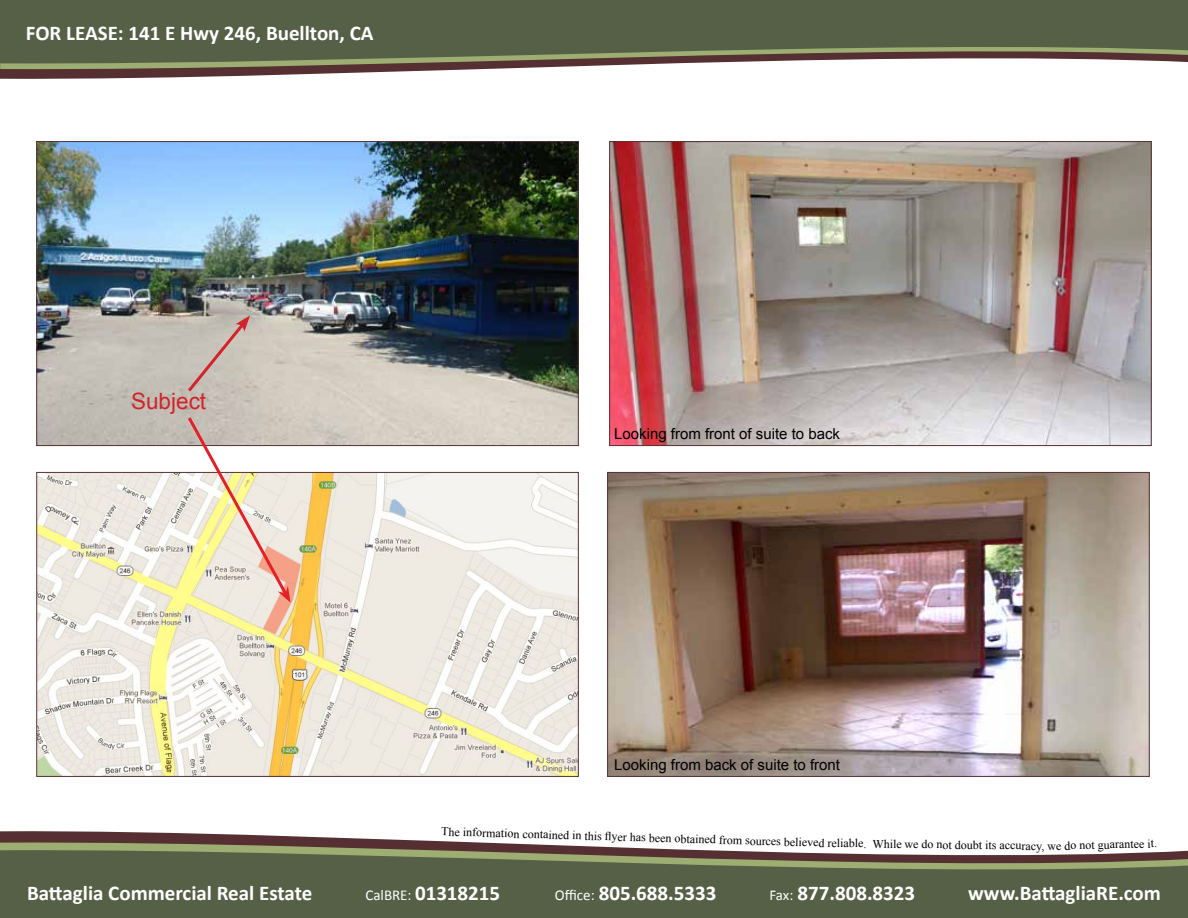
<style>
.page{position:relative;width:1188px;height:918px;background:#fff}
.page>*{position:absolute;margin:0;border:0;box-sizing:border-box;transform-origin:0 0}
.t1{font:22.5px "Arial";color:#d2232a}
.t2{font:700 21px "Calibri";color:#fff}
.t3{font:15px "Arial";color:#000}
.t4{font:12px "Times New Roman";color:#000}
.s1{font-weight:400;font-size:15px}
</style>
<div class="page">
<svg style="left:0;top:831px;width:434px;height:10px;fill:#562f32"></svg>
<svg style="left:0;top:841px;width:635px;height:7px;background:#847464"></svg>
<svg style="left:0;top:848px;width:1188px;height:54px;background:#636a51"></svg>
<svg style="left:0;top:71px;width:414px;height:8px;fill:#562f32"></svg>
<svg style="left:0;top:65px;width:616px;height:6px;background:#826f62"></svg>
<svg style="left:0;top:15px;width:1188px;height:50px;background:#626950"></svg>
<div style="left:0;top:0;width:1188px;height:15px;background:#556047"></div>
<div style="left:0;top:902px;width:1188px;height:16px;background:#556047"></div>
<img style="left:39px;top:143px;width:538px;height:301px">
<img style="left:611px;top:143px;width:538px;height:301px">
<div style="left:609px;top:141px;width:542px;height:305px;border:1px solid #573032"></div>
<img style="left:609px;top:474px;width:538px;height:301px">
<div style="left:607px;top:472px;width:542px;height:305px;border:1px solid #573032"></div>
<img style="left:39px;top:474px;width:538px;height:301px">
<svg style="left:185px;top:315px;width:65px;height:80px;background:#c6b6ae"></svg>
<svg style="left:185px;top:414px;width:106px;height:189px"></svg>
<p class="t2" style="left:26px;top:19px;width:349px">FOR LEASE: 141 E Hwy 246, Buellton, CA</p>
<p class="t1" style="left:131px;top:387px;width:77px">Subject</p>
<p class="t3" style="left:614px;top:424px;width:227px">Looking from front of suite to back</p>
<p class="t3" style="left:614px;top:755px;width:227px">Looking from back of suite to front</p>
<p class="t4" style="left:442px;top:822px;width:397px;rotate:2deg">The information contained in this f yer has been obtained from sources believed re</p>
<p class="t4" style="left:837px;top:835px;width:209px;rotate:1deg">liable. While we do not doubt its accuracy,</p>
<p class="t4" style="left:1047px;top:837px;width:111px;rotate:-1deg">we do not guarantee it.</p>
<p class="t2" style="left:27px;top:880px;width:287px">Battaglia Commercial Real Estate</p>
<p class="t2" style="left:365px;top:880px;width:136px"><span class="s1">CalBRE:</span> 01318215</p>
<p class="t2" style="left:555px;top:880px;width:163px"><span class="s1">Office:</span> 805.688.5333</p>
<p class="t2" style="left:769px;top:880px;width:147px"><span class="s1">Fax:</span> 877.808.8323</p>
<p class="t2" style="left:968px;top:880px;width:194px">www.BattagliaRE.com</p>
</div>
